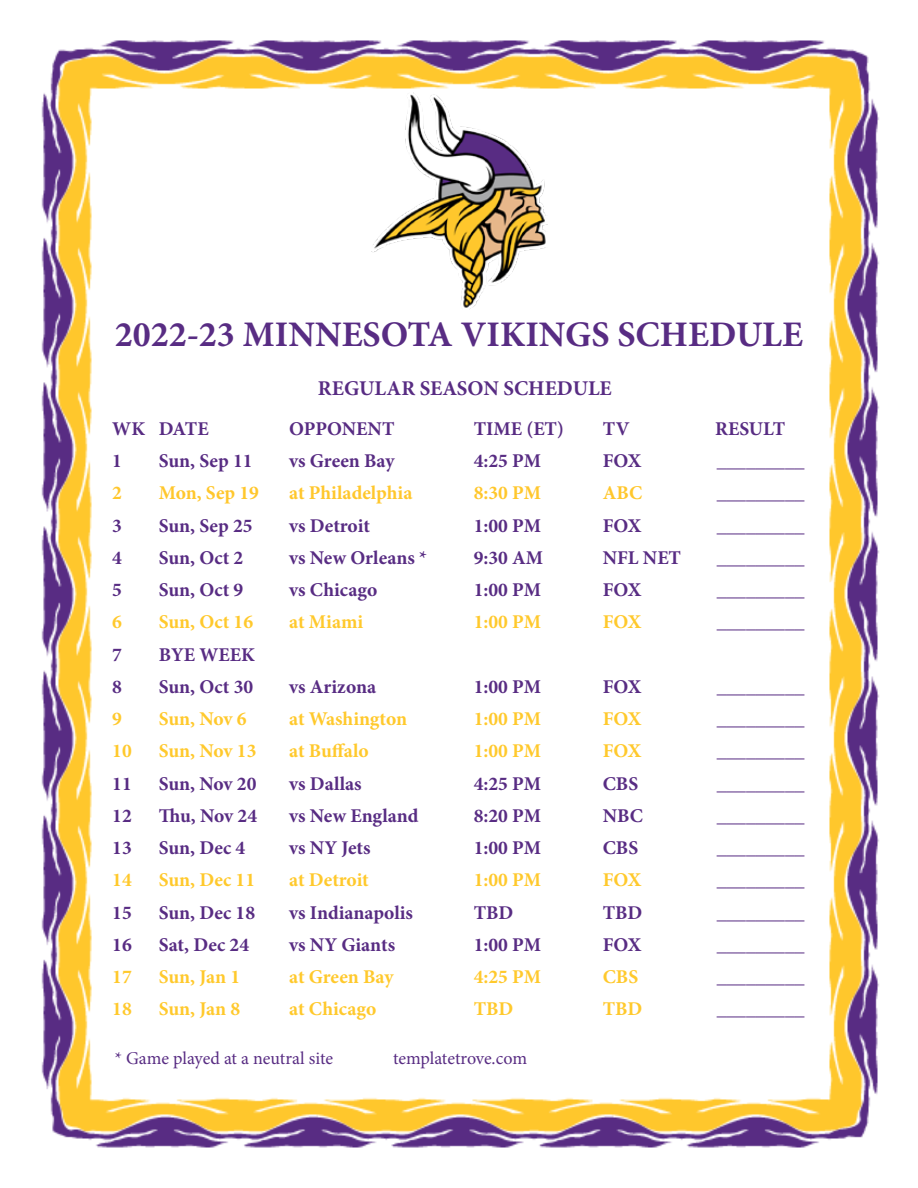
<style>
.page{position:relative;width:918px;height:1188px;background:#fff}
.page>*{position:absolute;margin:0;border:0;box-sizing:border-box;transform-origin:0 0}
.t1{font:700 36px "Minion Pro";color:#582c83}
.t2{font:700 21px "Minion Pro";color:#582c83}
.t3{font:700 19.5px "Minion Pro";color:#582c83}
.t4{font:700 19.5px "Minion Pro";color:#ffc92c}
.t5{font:700 19.5px "Minion Pro";color:#ffc72c}
.t6{font:18px "Minion Pro";letter-spacing:-.005em;color:#582c83}
</style>
<div class="page">
<img style="left:41px;top:40px;width:838px;height:1108px">
<img style="left:372px;top:93px;width:176px;height:216px">
<h1 class="t1" style="left:115px;top:309px;width:690px">2022-23 MINNESOTA VIKINGS SCHEDULE</h1>
<p class="t2" style="left:318px;top:374px;width:295px">REGULAR SEASON SCHEDULE</p>
<p class="t3" style="left:112px;top:415px;width:98px">WK DATE</p>
<p class="t3" style="left:289px;top:415px;width:107px">OPPONENT</p>
<p class="t3" style="left:474px;top:415px;width:92px">TIME (ET)</p>
<p class="t3" style="left:603px;top:415px;width:28px">TV</p>
<p class="t3" style="left:715px;top:415px;width:71px">RESULT</p>
<p class="t3" style="left:112px;top:447px;width:11px">1</p>
<p class="t3" style="left:159px;top:447px;width:95px">Sun, Sep 11</p>
<p class="t3" style="left:289px;top:447px;width:107px">vs Green Bay</p>
<p class="t3" style="left:474px;top:447px;width:69px">4:25 PM</p>
<p class="t3" style="left:603px;top:447px;width:40px">FOX</p>
<p class="t3" style="left:717px;top:447px;width:89px">_________</p>
<p class="t5" style="left:112px;top:479px;width:11px">2</p>
<p class="t5" style="left:159px;top:479px;width:102px">Mon, Sep 19</p>
<p class="t5" style="left:289px;top:479px;width:125px">at Philadelphia</p>
<p class="t5" style="left:474px;top:479px;width:69px">8:30 PM</p>
<p class="t5" style="left:603px;top:479px;width:41px">ABC</p>
<p class="t3" style="left:717px;top:479px;width:89px">_________</p>
<p class="t3" style="left:112px;top:512px;width:11px">3</p>
<p class="t3" style="left:159px;top:512px;width:95px">Sun, Sep 25</p>
<p class="t3" style="left:289px;top:512px;width:82px">vs Detroit</p>
<p class="t3" style="left:474px;top:512px;width:69px">1:00 PM</p>
<p class="t3" style="left:603px;top:512px;width:40px">FOX</p>
<p class="t3" style="left:717px;top:512px;width:89px">_________</p>
<p class="t3" style="left:112px;top:544px;width:11px">4</p>
<p class="t3" style="left:159px;top:544px;width:86px">Sun, Oct 2</p>
<p class="t3" style="left:289px;top:544px;width:139px">vs New Orleans *</p>
<p class="t3" style="left:474px;top:544px;width:71px">9:30 AM</p>
<p class="t3" style="left:603px;top:544px;width:80px">NFL NET</p>
<p class="t3" style="left:717px;top:544px;width:89px">_________</p>
<p class="t3" style="left:112px;top:576px;width:11px">5</p>
<p class="t3" style="left:159px;top:576px;width:86px">Sun, Oct 9</p>
<p class="t3" style="left:289px;top:576px;width:90px">vs Chicago</p>
<p class="t3" style="left:474px;top:576px;width:69px">1:00 PM</p>
<p class="t3" style="left:603px;top:576px;width:40px">FOX</p>
<p class="t3" style="left:717px;top:576px;width:89px">_________</p>
<p class="t4" style="left:112px;top:608px;width:11px">6</p>
<p class="t4" style="left:159px;top:608px;width:96px">Sun, Oct 16</p>
<p class="t4" style="left:289px;top:608px;width:75px">at Miami</p>
<p class="t4" style="left:474px;top:608px;width:69px">1:00 PM</p>
<p class="t4" style="left:603px;top:608px;width:40px">FOX</p>
<p class="t3" style="left:717px;top:608px;width:89px">_________</p>
<p class="t3" style="left:112px;top:641px;width:11px">7</p>
<p class="t3" style="left:159px;top:641px;width:98px">BYE WEEK</p>
<p class="t3" style="left:112px;top:673px;width:11px">8</p>
<p class="t3" style="left:159px;top:673px;width:96px">Sun, Oct 30</p>
<p class="t3" style="left:289px;top:673px;width:89px">vs Arizona</p>
<p class="t3" style="left:474px;top:673px;width:69px">1:00 PM</p>
<p class="t3" style="left:603px;top:673px;width:40px">FOX</p>
<p class="t3" style="left:717px;top:673px;width:89px">_________</p>
<p class="t4" style="left:112px;top:705px;width:11px">9</p>
<p class="t4" style="left:159px;top:705px;width:89px">Sun, Nov 6</p>
<p class="t4" style="left:289px;top:705px;width:119px">at Washington</p>
<p class="t4" style="left:474px;top:705px;width:69px">1:00 PM</p>
<p class="t4" style="left:603px;top:705px;width:40px">FOX</p>
<p class="t3" style="left:717px;top:705px;width:89px">_________</p>
<p class="t4" style="left:112px;top:737px;width:21px">10</p>
<p class="t4" style="left:159px;top:737px;width:99px">Sun, Nov 13</p>
<p class="t4" style="left:289px;top:737px;width:81px">at Buffalo</p>
<p class="t4" style="left:474px;top:737px;width:69px">1:00 PM</p>
<p class="t4" style="left:603px;top:737px;width:40px">FOX</p>
<p class="t3" style="left:717px;top:737px;width:89px">_________</p>
<p class="t3" style="left:112px;top:770px;width:21px">11</p>
<p class="t3" style="left:159px;top:770px;width:99px">Sun, Nov 20</p>
<p class="t3" style="left:289px;top:770px;width:74px">vs Dallas</p>
<p class="t3" style="left:474px;top:770px;width:69px">4:25 PM</p>
<p class="t3" style="left:603px;top:770px;width:37px">CBS</p>
<p class="t3" style="left:717px;top:770px;width:89px">_________</p>
<p class="t3" style="left:112px;top:802px;width:21px">12</p>
<p class="t3" style="left:159px;top:802px;width:100px">Thu, Nov 24</p>
<p class="t3" style="left:289px;top:802px;width:131px">vs New England</p>
<p class="t3" style="left:474px;top:802px;width:69px">8:20 PM</p>
<p class="t3" style="left:603px;top:802px;width:42px">NBC</p>
<p class="t3" style="left:717px;top:802px;width:89px">_________</p>
<p class="t3" style="left:112px;top:834px;width:21px">13</p>
<p class="t3" style="left:159px;top:834px;width:88px">Sun, Dec 4</p>
<p class="t3" style="left:289px;top:834px;width:83px">vs NY Jets</p>
<p class="t3" style="left:474px;top:834px;width:69px">1:00 PM</p>
<p class="t3" style="left:603px;top:834px;width:37px">CBS</p>
<p class="t3" style="left:717px;top:834px;width:89px">_________</p>
<p class="t4" style="left:112px;top:867px;width:21px">14</p>
<p class="t4" style="left:159px;top:867px;width:98px">Sun, Dec 11</p>
<p class="t4" style="left:289px;top:867px;width:81px">at Detroit</p>
<p class="t4" style="left:474px;top:867px;width:69px">1:00 PM</p>
<p class="t4" style="left:603px;top:867px;width:40px">FOX</p>
<p class="t3" style="left:717px;top:867px;width:89px">_________</p>
<p class="t3" style="left:112px;top:899px;width:21px">15</p>
<p class="t3" style="left:159px;top:899px;width:98px">Sun, Dec 18</p>
<p class="t3" style="left:289px;top:899px;width:125px">vs Indianapolis</p>
<p class="t3" style="left:474px;top:899px;width:41px">TBD</p>
<p class="t3" style="left:603px;top:899px;width:41px">TBD</p>
<p class="t3" style="left:717px;top:899px;width:89px">_________</p>
<p class="t3" style="left:112px;top:931px;width:21px">16</p>
<p class="t3" style="left:159px;top:931px;width:92px">Sat, Dec 24</p>
<p class="t3" style="left:289px;top:931px;width:107px">vs NY Giants</p>
<p class="t3" style="left:474px;top:931px;width:69px">1:00 PM</p>
<p class="t3" style="left:603px;top:931px;width:40px">FOX</p>
<p class="t3" style="left:717px;top:931px;width:89px">_________</p>
<p class="t4" style="left:112px;top:963px;width:21px">17</p>
<p class="t4" style="left:159px;top:963px;width:83px">Sun, Jan 1</p>
<p class="t4" style="left:289px;top:963px;width:106px">at Green Bay</p>
<p class="t4" style="left:474px;top:963px;width:69px">4:25 PM</p>
<p class="t4" style="left:603px;top:963px;width:37px">CBS</p>
<p class="t3" style="left:717px;top:963px;width:89px">_________</p>
<p class="t4" style="left:112px;top:996px;width:21px">18</p>
<p class="t4" style="left:159px;top:996px;width:83px">Sun, Jan 8</p>
<p class="t4" style="left:289px;top:996px;width:89px">at Chicago</p>
<p class="t4" style="left:474px;top:996px;width:41px">TBD</p>
<p class="t4" style="left:603px;top:996px;width:41px">TBD</p>
<p class="t3" style="left:717px;top:996px;width:89px">_________</p>
<p class="t6" style="left:115px;top:1046px;width:220px">* Game played at a neutral site</p>
<p class="t6" style="left:393px;top:1046px;width:136px">templatetrove.com</p>
</div>
